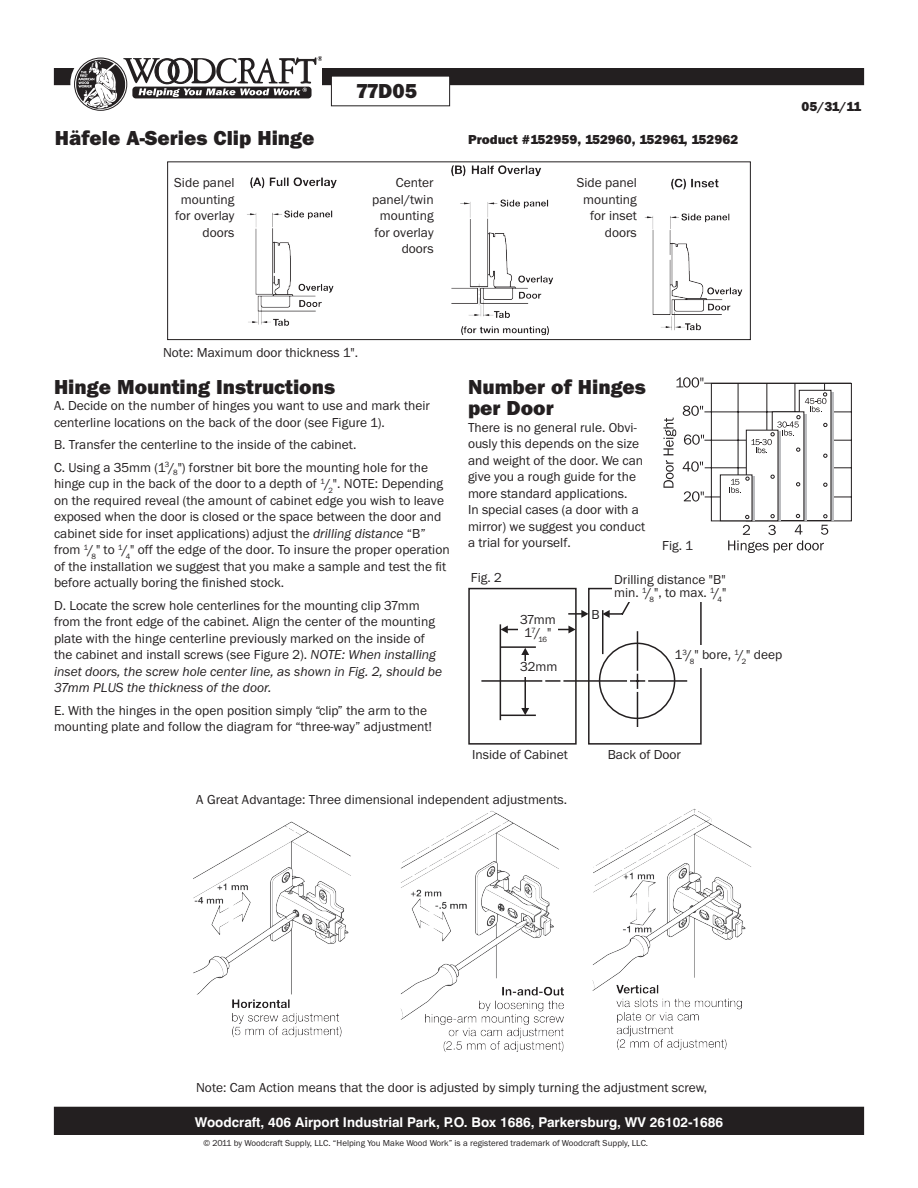
<style>
.page{position:relative;width:918px;height:1188px;background:#fff}
.page>*{position:absolute;margin:0;border:0;box-sizing:border-box;transform-origin:0 0}
.headline{font:21px "Franklin Gothic Hvy A";color:#231f20}
.Body_text{font:13.5px/16.5px "Franklin Gothic Bk A";color:#231f20}
.t1{font:700 13.5px "Swiss 721 BT";color:#fff}
.headline-2{font:13.5px "Franklin Gothic Hvy A";color:#231f20}
.headline-3{font:13.5px "Franklin Gothic Bk A";color:#231f20}
.Body_text-2{font:9px "Franklin Gothic Bk A";color:#231f20}
.s1{font-family:"Franklin Gothic Itl A"}
</style>
<div class="page">
<div style="left:54px;top:69px;width:810px;height:16px;background:#231f20"></div>
<div style="left:54px;top:68px;width:810px;height:17px;border:1px solid #231f20"></div>
<div style="left:331px;top:76px;width:119px;height:30px;background:#fff"></div>
<div style="left:95px;top:53px;width:227px;height:50px;background:#fff"></div>
<svg style="left:70px;top:53px;width:61px;height:60px"></svg>
<svg style="left:76px;top:56px;width:245px;height:53px"></svg>
<div style="left:54px;top:1107px;width:810px;height:27px;background:#231f20"></div>
<div style="left:54px;top:1107px;width:810px;height:28px;border:1px solid #231f20"></div>
<svg style="left:663px;top:377px;width:189px;height:176px"></svg>
<svg style="left:468px;top:587px;width:234px;height:158px"></svg>
<div style="left:518px;top:614px;width:40px;height:27px;background:#fff"></div>
<div style="left:503px;top:661px;width:72px;height:15px;background:#fff"></div>
<div style="left:612px;top:575px;width:95px;height:27px;background:#fff"></div>
<div style="left:167px;top:161px;width:584px;height:179px;border:1px solid #231f20"></div>
<div style="left:675px;top:645px;width:105px;height:17px;background:#fff"></div>
<div style="left:675px;top:649px;width:112px;height:18px;background:#fff"></div>
<img style="left:247px;top:177px;width:90px;height:149px">
<img style="left:440px;top:161px;width:123px;height:175px">
<img style="left:616px;top:167px;width:135px;height:174px">
<img style="left:193px;top:821px;width:158px;height:217px">
<img style="left:400px;top:811px;width:164px;height:241px">
<img style="left:592px;top:808px;width:160px;height:242px">
<p class="headline" style="left:55px;top:126px;width:261px">Häfele A-Series Clip Hinge</p>
<p class="headline" style="left:357px;top:79px;width:62px">77D05</p>
<p class="headline-2" style="left:468px;top:132px;width:272px">Product #152959, 152960, 152961, 152962</p>
<p class="Body_text" style="left:174px;top:175px;width:62px;text-align:right">Side panel mounting for overlay doors</p>
<p class="Body_text" style="left:577px;top:175px;width:62px;text-align:right">Side panel mounting for inset doors</p>
<p class="Body_text" style="left:372px;top:175px;width:63px;text-align:right">Center panel/twin mounting for overlay doors</p>
<p class="headline-2" style="left:802px;top:99px;width:61px">05/31/11</p>
<p class="headline-3" style="left:163px;top:345px;width:197px">Note: Maximum door thickness 1".</p>
<p class="headline" style="left:54px;top:375px;width:283px">Hinge Mounting Instructions</p>
<p class="Body_text" style="left:54px;top:398px;width:378px">A. Decide on the number of hinges you want to use and mark their centerline locations on the back of the door (see Figure 1).</p>
<p class="Body_text" style="left:54px;top:437px;width:304px">B. Transfer the centerline to the inside of the cabinet.</p>
<p class="Body_text" style="left:54px;top:459px;width:397px">C. Using a 35mm (1<sup>3</sup>/<sub>8</sub>") forstner bit bore the mounting hole for the hinge cup in the back of the door to a depth of <sup>1</sup>/<sub>2</sub>". NOTE: Depending on the required reveal (the amount of cabinet edge you wish to leave exposed when the door is closed or the space between the door and cabinet side for inset applications) adjust the <span class="s1">drilling distance</span> “B” from <sup>1</sup>/<sub>8</sub>" to <sup>1</sup>/<sub>4</sub>" off the edge of the door. To insure the proper operation of the installation we suggest that you make a sample and test the fit before actually boring the finished stock.</p>
<p class="Body_text" style="left:54px;top:597px;width:390px">D. Locate the screw hole centerlines for the mounting clip 37mm from the front edge of the cabinet. Align the center of the mounting plate with the hinge centerline previously marked on the inside of the cabinet and install screws (see Figure 2). <span class="s1">NOTE: When installing inset doors, the screw hole center line, as shown in Fig. 2, should be 37mm PLUS the thickness of the door.</span></p>
<p class="Body_text" style="left:54px;top:702px;width:380px">E. With the hinges in the open position simply “clip” the arm to the mounting plate and follow the diagram for “three-way” adjustment!</p>
<p class="headline" style="left:468px;top:375px;width:180px">Number of Hinges</p>
<p class="headline" style="left:468px;top:396px;width:87px">per Door</p>
<p class="Body_text" style="left:468px;top:419px;width:179px">There is no general rule. Obvi&shy;ously this depends on the size and weight of the door. We can give you a rough guide for the more standard applications.<br>In special cases (a door with a mirror) we suggest you conduct a trial for yourself.</p>
<p class="Body_text" style="left:662px;top:537px;width:32px">Fig. 1</p>
<p class="Body_text" style="left:471px;top:570px;width:32px">Fig. 2</p>
<p class="Body_text" style="left:520px;top:613px;width:37px;line-height:13.5px;text-align:center">37mm<br>1<sup>7</sup>/<sub>16</sub>"</p>
<p class="Body_text" style="left:520px;top:659px;width:39px">32mm</p>
<p class="Body_text" style="left:591px;top:606px;width:10px">B</p>
<p class="Body_text" style="left:614px;top:573px;width:114px;line-height:13.5px">Drilling distance "B" min. <sup>1</sup>/<sub>8</sub>", to max. <sup>1</sup>/<sub>4</sub>"</p>
<p class="Body_text" style="left:675px;top:647px;width:109px">1<sup>3</sup>/<sub>8</sub>" bore, <sup>1</sup>/<sub>2</sub>" deep</p>
<p class="Body_text" style="left:472px;top:746px;width:97px">Inside of Cabinet</p>
<p class="Body_text" style="left:608px;top:746px;width:75px">Back of Door</p>
<p class="Body_text" style="left:196px;top:791px;width:372px">A Great Advantage: Three dimensional independent adjustments.</p>
<p class="Body_text" style="left:196px;top:1079px;width:513px">Note: Cam Action means that the door is adjusted by simply turning the adjustment screw,</p>
<p class="t1" style="left:195px;top:1114px;width:530px">Woodcraft, 406 Airport Industrial Park, P.O. Box 1686, Parkersburg, WV 26102-1686</p>
<p class="Body_text-2" style="left:204px;top:1138px;width:446px">© 2011 by Woodcraft Supply, LLC. “Helping You Make Wood Work” is a registered trademark of Woodcraft Supply, LLC.</p>
</div>
